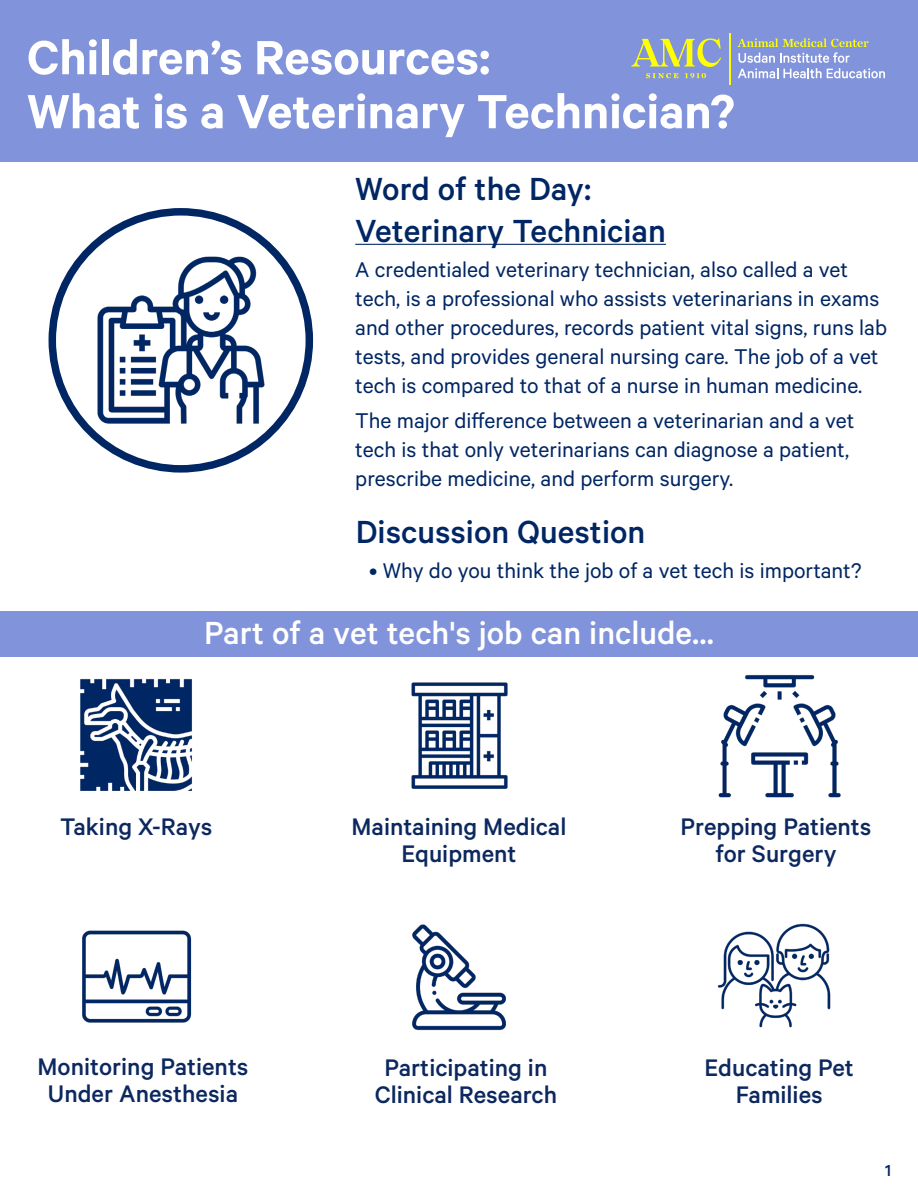
<style>
.page{position:relative;width:918px;height:1188px;background:#fff}
.page>*{position:absolute;margin:0;border:0;box-sizing:border-box;transform-origin:0 0}
.t1{font:600 54px/54px "Calibre";color:#fff}
.t2{font:500 36px/42px "Calibre";color:#002664}
.t3{font:500 36px "Calibre";color:#fff}
.t4{font:500 27px/27px "Calibre";color:#0c285f;text-align:center}
.t5{font:24px/28.8px "Calibre";color:#002664}
.t6{font:500 18px "Calibre";color:#002664}
</style>
<div class="page">
<div style="left:0;top:0;width:918px;height:162px;background:#8193db"></div>
<hr style="left:729px;top:34px;width:2px;height:51px;background:#ff0">
<svg style="left:738px;top:38px;width:147px;height:40px"></svg>
<svg style="left:646px;top:73px;width:32px;height:5px"></svg>
<svg style="left:685px;top:73px;width:21px;height:5px"></svg>
<svg style="left:631px;top:38px;width:90px;height:29px"></svg>
<hr style="left:355px;top:244px;width:311px;height:1px;background:#002664">
<div style="left:0;top:611px;width:918px;height:46px;background:#8193db"></div>
<img style="left:80px;top:679px;width:112px;height:112px">
<img style="left:411px;top:682px;width:97px;height:107px">
<img style="left:718px;top:674px;width:123px;height:124px">
<img style="left:82px;top:930px;width:110px;height:93px">
<img style="left:412px;top:924px;width:94px;height:107px">
<img style="left:52px;top:212px;width:257px;height:257px;border-radius:129px">
<div style="left:49px;top:208px;width:264px;height:265px;border:8px solid #002664;border-radius:50%"></div>
<img style="left:717px;top:923px;width:114px;height:105px">
<h1 class="t1" style="left:27px;top:34px;width:709px">Children’s Resources:<br>What is a Veterinary Technician?</h1>
<h2 class="t2" style="left:355px;top:170px;width:312px">Word of the Day:<br>Veterinary Technician</h2>
<p class="t5" style="left:355px;top:257px;width:533px">A credentialed veterinary technician, also called a vet tech, is a professional who assists veterinarians in exams and other procedures, records patient vital signs, runs lab tests, and provides general nursing care. The job of a vet tech is compared to that of a nurse in human medicine.</p>
<p class="t5" style="left:355px;top:408px;width:501px">The major difference between a veterinarian and a vet tech is that only veterinarians can diagnose a patient, prescribe medicine, and perform surgery.</p>
<h2 class="t2" style="left:356px;top:513px;width:291px">Discussion Question</h2>
<p class="t5" style="left:369px;top:558px;width:494px">• Why do you think the job of a vet tech is important?</p>
<h2 class="t3" style="left:204px;top:620px;width:511px">Part of a vet tech's job can include...</h2>
<p class="t4" style="left:60px;top:815px;width:154px">Taking X-Rays</p>
<p class="t4" style="left:352px;top:815px;width:216px">Maintaining Medical<br>Equipment</p>
<p class="t4" style="left:681px;top:815px;width:192px">Prepping Patients for Surgery</p>
<p class="t4" style="left:38px;top:1055px;width:212px">Monitoring Patients<br>Under Anesthesia</p>
<p class="t4" style="left:375px;top:1056px;width:184px">Participating in<br>Clinical Research</p>
<p class="t4" style="left:705px;top:1056px;width:151px">Educating Pet<br>Families</p>
<p class="t6" style="left:885px;top:1164px;width:7px">1</p>
</div>
